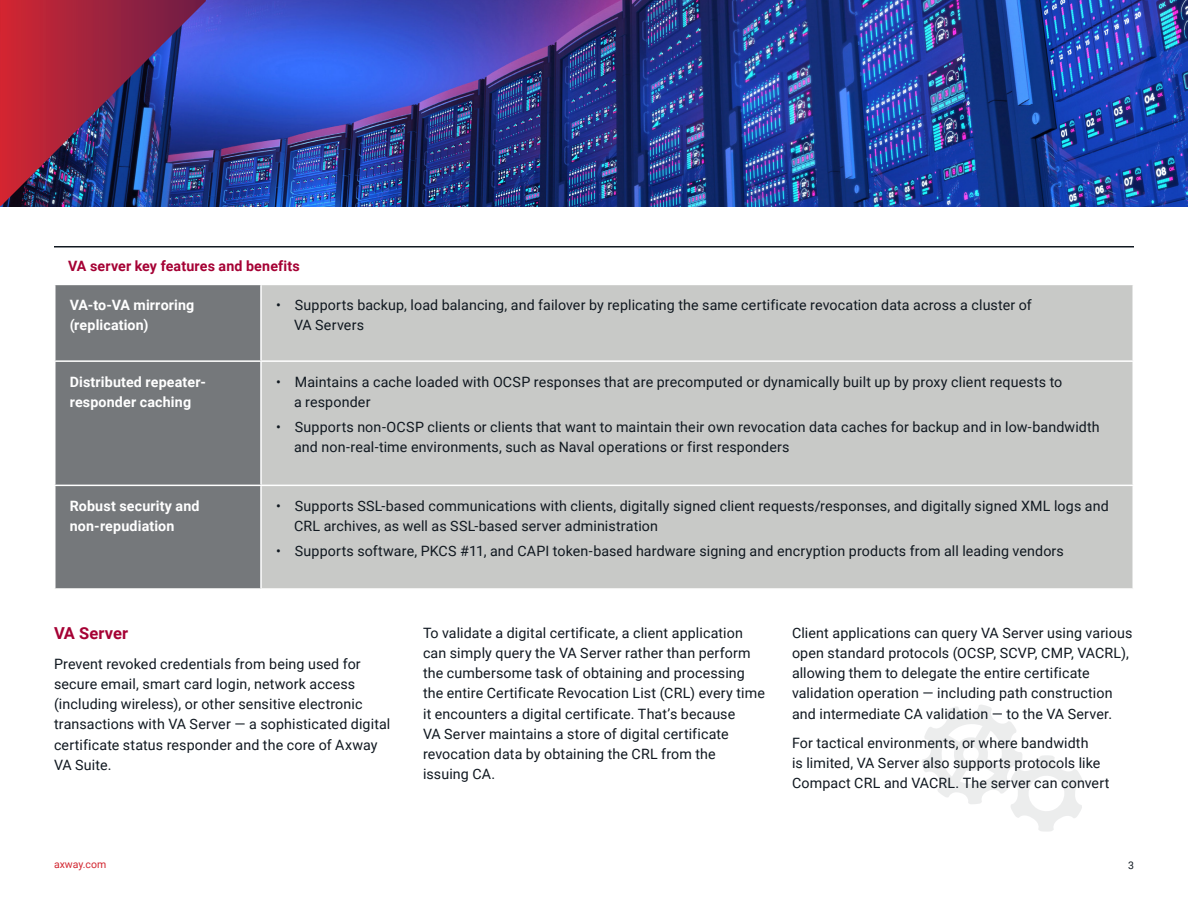
<style>
.page{position:relative;width:1188px;height:918px;background:#fff}
.page>*{position:absolute;margin:0;border:0;box-sizing:border-box;transform-origin:0 0}
.Subhead_2{font:700 16.5px "Roboto";letter-spacing:.005em;color:#a50034}
.Body_Copy{font:14.25px/20.2px "Roboto";letter-spacing:.01em;color:#101820}
.Table_Copy_Black_Bul{font:14.25px/20.2px "Roboto";letter-spacing:.01em;color:#101820}
.Table_Subhead_White{font:700 14.25px/20.2px "Roboto";letter-spacing:.01em;color:#fff}
.Table_Head_Red_Bold{font:700 14.25px "Roboto";letter-spacing:.01em;color:#a50034}
.Footer_URL{font:10.5px "Roboto";color:#d22630}
.Page_Number{font:10.5px "Roboto";color:#101820}
</style>
<div class="page">
<img style="left:0;top:0;width:1188px;height:207px">
<img style="left:0;top:0;width:206px;height:206px">
<svg style="left:922px;top:705px;width:160px;height:127px"></svg>
<div style="left:56px;top:285px;width:204px;height:303px;background:#75787b"></div>
<div style="left:262px;top:285px;width:870px;height:303px;background:#c8c9c7"></div>
<hr style="left:261px;top:360px;width:873px;height:2px;background:#fff">
<hr style="left:261px;top:485px;width:873px;height:1px;background:#fff">
<hr style="left:54px;top:360px;width:207px;height:2px;background:#fff">
<hr style="left:54px;top:485px;width:207px;height:1px;background:#fff">
<hr style="left:54px;top:246px;width:207px;height:2px;background:#101820">
<hr style="left:261px;top:246px;width:873px;height:2px;background:#101820">
<p class="Table_Head_Red_Bold" style="left:68px;top:256px;width:233px">VA server key features and benefits</p>
<p class="Table_Subhead_White" style="left:70px;top:294px;width:126px">VA-to-VA mirroring (replication)</p>
<p class="Table_Copy_Black_Bul" style="left:294px;top:294px;width:739px;text-indent:-18px">• Supports backup, load balancing, and failover by replicating the same certificate revocation data across a cluster of<br>VA Servers</p>
<p class="Table_Subhead_White" style="left:70px;top:371px;width:138px">Distributed repeater-</p>
<p class="Table_Subhead_White" style="left:70px;top:391px;width:123px">responder caching</p>
<p class="Table_Copy_Black_Bul" style="left:294px;top:371px;width:770px;text-indent:-18px">• Maintains a cache loaded with OCSP responses that are precomputed or dynamically built up by proxy client requests to a responder</p>
<p class="Table_Copy_Black_Bul" style="left:294px;top:416px;width:807px;text-indent:-18px">• Supports non-OCSP clients or clients that want to maintain their own revocation data caches for backup and in low-bandwidth and non-real-time environments, such as Naval operations or first responders</p>
<p class="Table_Subhead_White" style="left:70px;top:495px;width:131px">Robust security and non-repudiation</p>
<p class="Table_Copy_Black_Bul" style="left:294px;top:495px;width:816px;text-indent:-18px">• Supports SSL-based communications with clients, digitally signed client requests/responses, and digitally signed XML logs and<br>CRL archives, as well as SSL-based server administration</p>
<p class="Table_Copy_Black_Bul" style="left:276px;top:540px;width:789px">• Supports software, PKCS #11, and CAPI token-based hardware signing and encryption products from all leading vendors</p>
<p class="Subhead_2" style="left:54px;top:622px;width:76px">VA Server</p>
<p class="Body_Copy" style="left:54px;top:653px;width:338px">Prevent revoked credentials from being used for secure email, smart card login, network access (including wireless), or other sensitive electronic transactions with VA Server — a sophisticated digital certificate status responder and the core of Axway VA Suite.</p>
<p class="Body_Copy" style="left:423px;top:622px;width:344px">To validate a digital certificate, a client application can simply query the VA Server rather than perform the cumbersome task of obtaining and processing the entire Certificate Revocation List (CRL) every time it encounters a digital certificate. That’s because<br>VA Server maintains a store of digital certificate revocation data by obtaining the CRL from the issuing CA.</p>
<p class="Body_Copy" style="left:792px;top:622px;width:342px">Client applications can query VA Server using various open standard protocols (OCSP, SCVP, CMP, VACRL), allowing them to delegate the entire certificate validation operation — including path construction and intermediate CA validation — to the VA Server.</p>
<p class="Body_Copy" style="left:792px;top:732px;width:319px">For tactical environments, or where bandwidth<br>is limited, VA Server also supports protocols like<br>Compact CRL and VACRL. The server can convert</p>
<p class="Footer_URL" style="left:54px;top:857px;width:54px">axway.com</p>
<p class="Page_Number" style="left:1128px;top:857px;width:7px">3</p>
</div>
